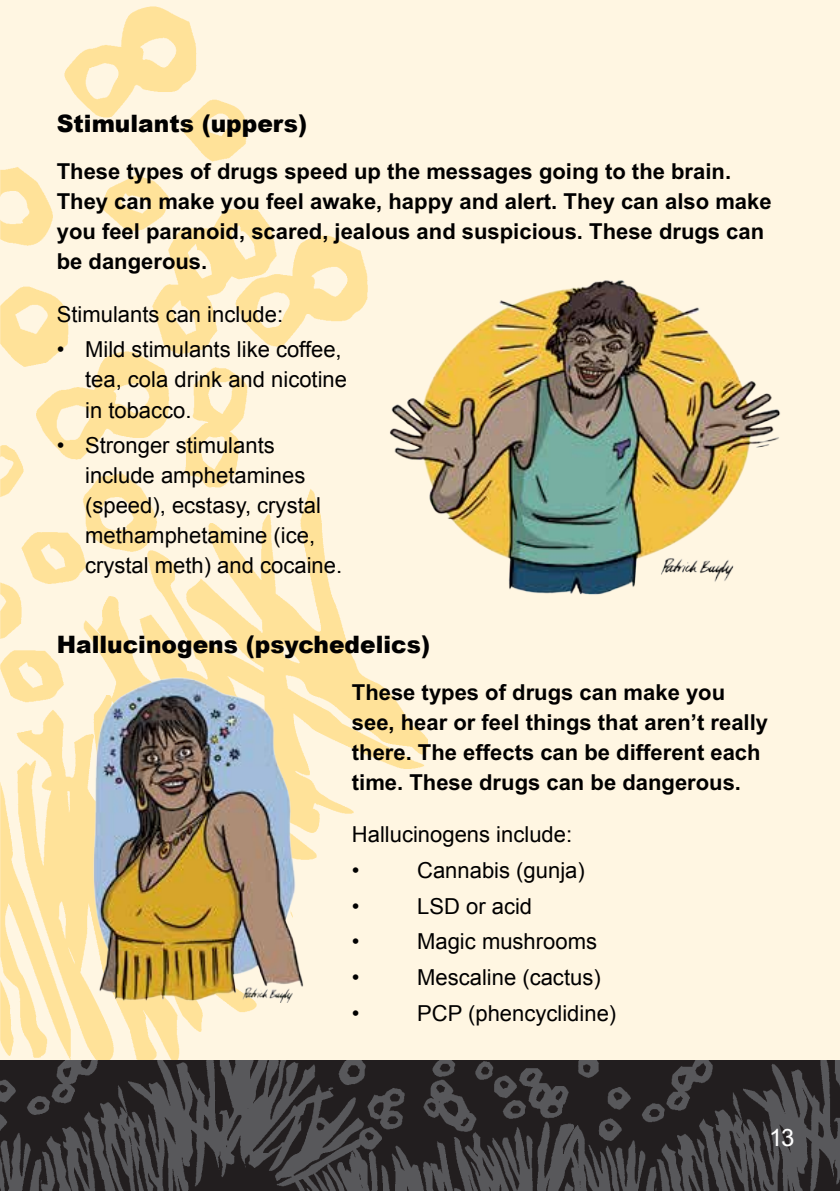
<style>
.page{position:relative;width:840px;height:1191px;background:#fff}
.page>*{position:absolute;margin:0;border:0;box-sizing:border-box;transform-origin:0 0}
.t1{font:900 24px "Arial";color:#000}
.t2{font:24px "Arial";color:#fff}
.t3{font:700 22px/30px "Arial";color:#000}
.t4{font:22px/30px "Arial";color:#000}
</style>
<div class="page">
<div style="left:0;top:0;width:839px;height:1076px;background:#fff6e2"></div>
<img style="left:0;top:6px;width:427px;height:1054px">
<img style="left:0;top:1060px;width:839px;height:131px">
<img style="left:91px;top:675px;width:218px;height:327px">
<img style="left:387px;top:274px;width:394px;height:323px">
<svg style="left:811px;top:1155px;width:11px;height:36px"></svg>
<p class="t1" style="left:57px;top:110px;width:252px">Stimulants (uppers)</p>
<p class="t3" style="left:57px;top:156px;width:716px">These types of drugs speed up the messages going to the brain.<br>They can make you feel awake, happy and alert. They can also make you feel paranoid, scared, jealous and suspicious. These drugs can be dangerous.</p>
<p class="t4" style="left:57px;top:299px;width:228px">Stimulants can include:</p>
<p class="t4" style="left:85px;top:335px;width:263px;text-indent:-28px">• Mild stimulants like coffee, tea, cola drink and nicotine in tobacco.</p>
<p class="t4" style="left:85px;top:430px;width:258px;text-indent:-28px">• Stronger stimulants include amphetamines (speed), ecstasy, crystal methamphetamine (ice, crystal meth) and cocaine.</p>
<p class="t1" style="left:57px;top:630px;width:374px">Hallucinogens (psychedelics)</p>
<p class="t3" style="left:351px;top:677px;width:417px">These types of drugs can make you see, hear or feel things that aren’t really there. The effects can be different each time. These drugs can be dangerous.</p>
<p class="t4" style="left:351px;top:817px;width:222px;line-height:35.6px">Hallucinogens include: •</p>
<p class="t4" style="left:417px;top:855px;width:169px">Cannabis (gunja)</p>
<p class="t4" style="left:351px;top:891px;width:9px">•</p>
<p class="t4" style="left:417px;top:891px;width:116px">LSD or acid</p>
<p class="t4" style="left:351px;top:926px;width:9px">•</p>
<p class="t4" style="left:417px;top:927px;width:181px">Magic mushrooms</p>
<p class="t4" style="left:351px;top:962px;width:9px">•</p>
<p class="t4" style="left:417px;top:962px;width:185px">Mescaline (cactus)</p>
<p class="t4" style="left:351px;top:998px;width:9px">•</p>
<p class="t4" style="left:417px;top:998px;width:200px">PCP (phencyclidine)</p>
<p class="t2" style="left:768px;top:1123px;width:27px">13</p>
</div>
